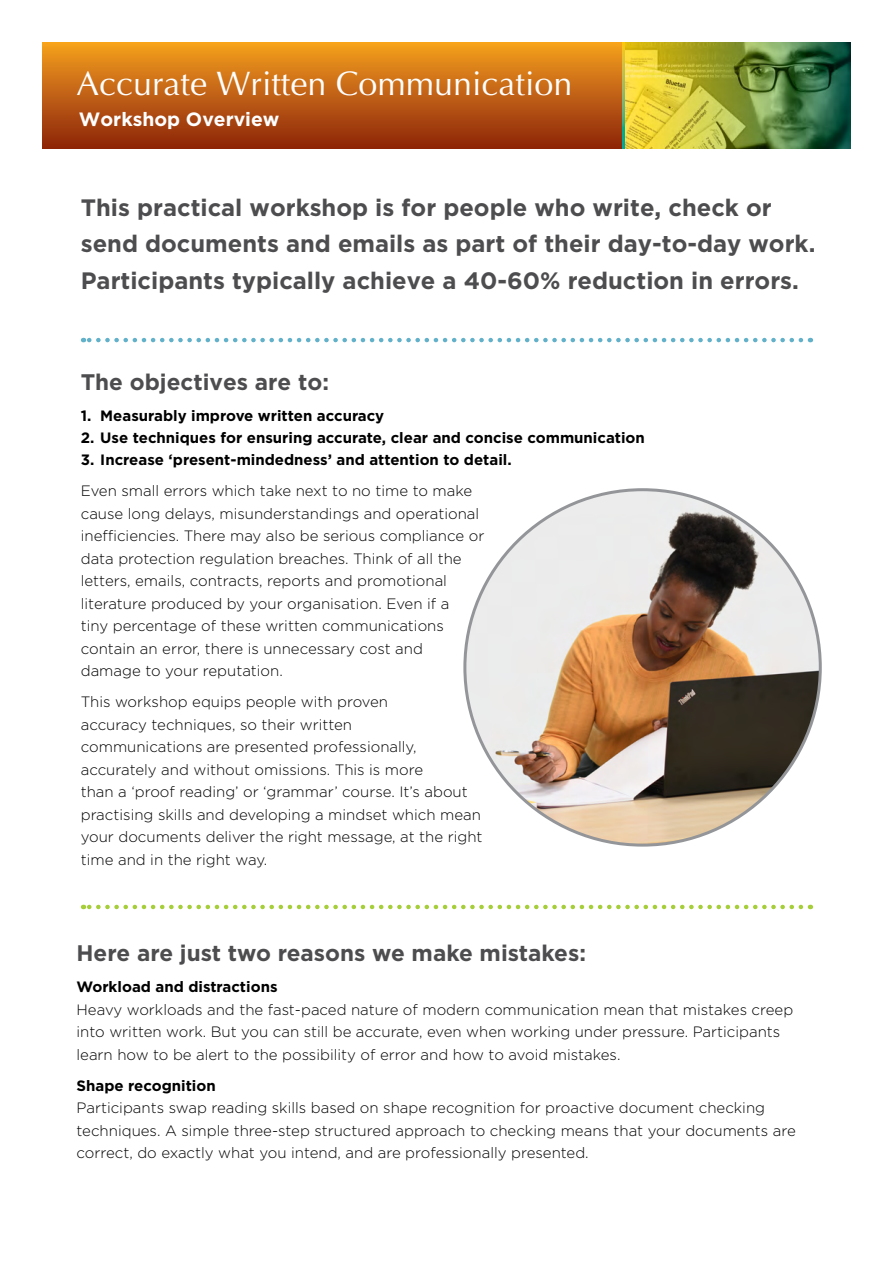
<style>
.page{position:relative;width:893px;height:1263px;background:#fff}
.page>*{position:absolute;margin:0;border:0;box-sizing:border-box;transform-origin:0 0}
.t1{font:34.05px "Optima";color:#fff}
.t2{font:700 23.7px/36.8px "Gotham";color:#4d4d4f}
.t3{font:700 22.5px "Gotham";color:#4d4d4f}
.t4{font:700 19.2px "Gotham";color:#fff}
.t5{font:300 15px/22.5px "Gotham";color:#000}
.t6{font:700 15px "Gotham";color:#000}
</style>
<div class="page">
<div style="left:43px;top:43px;width:586px;height:106px;background:linear-gradient(to bottom,#f59f1f,#8d240a)"></div>
<img style="left:625px;top:43px;width:225px;height:106px">
<svg style="left:623px;top:43px;width:2px;height:106px"></svg>
<svg style="left:83px;top:338px;width:718px;height:4px"></svg>
<svg style="left:83px;top:905px;width:718px;height:4px"></svg>
<img style="left:465px;top:490px;width:355px;height:355px;border-radius:178px">
<h1 class="t1" style="left:77px;top:63px;width:497px">Accurate Written Communication</h1>
<p class="t4" style="left:79px;top:106px;width:202px">Workshop Overview</p>
<h2 class="t2" style="left:81px;top:189px;width:736px">This practical workshop is for people who write, check or send documents and emails as part of their day-to-day work.<br>Participants typically achieve a 40-60% reduction in errors.</h2>
<h3 class="t3" style="left:81px;top:367px;width:250px">The objectives are to:</h3>
<p class="t6" style="left:81px;top:406px;width:305px">1. Measurably improve written accuracy</p>
<p class="t6" style="left:81px;top:428px;width:566px">2. Use techniques for ensuring accurate, clear and concise communication</p>
<p class="t6" style="left:81px;top:450px;width:432px">3. Increase ‘present-mindedness’ and attention to detail.</p>
<p class="t5" style="left:81px;top:479px;width:405px">Even small errors which take next to no time to make cause long delays, misunderstandings and operational inefficiencies. There may also be serious compliance or data protection regulation breaches. Think of all the letters, emails, contracts, reports and promotional literature produced by your organisation. Even if a<br>tiny percentage of these written communications contain an error, there is unnecessary cost and damage to your reputation.</p>
<p class="t5" style="left:81px;top:690px;width:403px">This workshop equips people with proven<br>accuracy techniques, so their written<br>communications are presented professionally, accurately and without omissions. This is more<br>than a ‘proof reading’ or ‘grammar’ course. It’s about practising skills and developing a mindset which mean your documents deliver the right message, at the right time and in the right way.</p>
<h3 class="t3" style="left:77px;top:938px;width:511px">Here are just two reasons we make mistakes:</h3>
<p class="t6" style="left:77px;top:977px;width:203px">Workload and distractions</p>
<p class="t5" style="left:77px;top:998px;width:718px">Heavy workloads and the fast-paced nature of modern communication mean that mistakes creep into written work. But you can still be accurate, even when working under pressure. Participants learn how to be alert to the possibility of error and how to avoid mistakes.</p>
<p class="t6" style="left:77px;top:1075px;width:141px">Shape recognition</p>
<p class="t5" style="left:77px;top:1096px;width:721px">Participants swap reading skills based on shape recognition for proactive document checking techniques. A simple three-step structured approach to checking means that your documents are correct, do exactly what you intend, and are professionally presented.</p>
</div>
